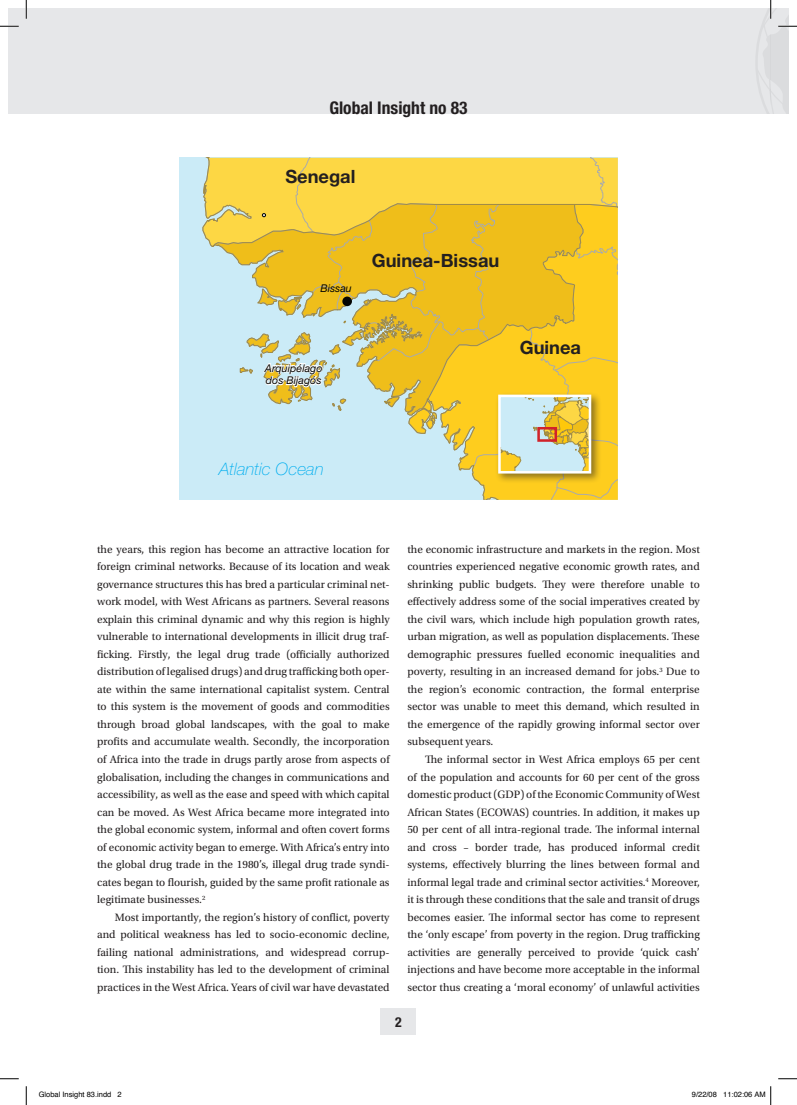
<style>
.page{position:relative;width:797px;height:1105px;background:#fff}
.page>*{position:absolute;margin:0;border:0;box-sizing:border-box;transform-origin:0 0}
.t1{font:700 18.25px "Helvetica Neue LT Std";color:#231f20}
.t2{font:700 condensed 17.5px "Helvetica Neue LT Std";color:#231f20}
.t3{font:italic 100 17.25px "Helvetica Neue LT Std";color:#00aeef}
.t4{font:700 condensed 13.75px "Helvetica Neue LT Std";color:#231f20}
.t5{font:11.25px/17.5px "Utopia Std";color:#231f20;text-align:justify}
.t6{font:italic 10.62px/12.9px "Helvetica Neue LT Std";color:#040503}
.t7{font:7.5px "Helvetica";color:#000}
</style>
<div class="page">
<div style="left:9px;top:9px;width:761px;height:105px;background:#e6e7e9"></div>
<div style="left:381px;top:1008px;width:35px;height:27px;background:#e6e7e9"></div>
<div style="left:179px;top:158px;width:20px;height:342px;background:#cbebf7"></div>
<svg style="left:199px;top:158px;width:419px;height:342px;background:#e4d170"></svg>
<svg style="left:0;top:25px;width:19px;height:2px"></svg>
<svg style="left:0;top:1078px;width:19px;height:1px"></svg>
<svg style="left:778px;top:1078px;width:19px;height:1px"></svg>
<svg style="left:25px;top:0;width:2px;height:19px"></svg>
<svg style="left:25px;top:1086px;width:2px;height:19px"></svg>
<svg style="left:754px;top:0;width:43px;height:114px"></svg>
<svg style="left:770px;top:1086px;width:1px;height:19px"></svg>
<h2 class="t2" style="left:329px;top:97px;width:140px">Global Insight no 83</h2>
<h1 class="t1" style="left:285px;top:165px;width:72px">Senegal</h1>
<p class="t6" style="left:320px;top:282px;width:33px">Bissau</p>
<h1 class="t1" style="left:372px;top:249px;width:129px">Guinea-Bissau</h1>
<p class="t6" style="left:265px;top:361px;width:59px">Arquipélago dos Bijagós</p>
<h1 class="t1" style="left:520px;top:337px;width:63px">Guinea</h1>
<h3 class="t3" style="left:219px;top:458px;width:106px">Atlantic Ocean</h3>
<p class="t5" style="left:97px;top:540px;width:294px">the years, this region has become an attractive location for foreign criminal networks. Because of its location and weak governance structures this has bred a particular criminal net&shy;work model, with West Africans as partners. Several reasons explain this criminal dynamic and why this region is highly vulnerable to international developments in illicit drug traf&shy;ficking. Firstly, the legal drug trade (officially authorized distribution of legalised drugs) and drug trafficking both oper&shy;ate within the same international capitalist system. Central to this system is the movement of goods and commodities through broad global landscapes, with the goal to make profits and accumulate wealth. Secondly, the incorporation of Africa into the trade in drugs partly arose from aspects of globalisation, including the changes in communications and accessibility, as well as the ease and speed with which capital can be moved. As West Africa became more integrated into the global economic system, informal and often covert forms of economic activity began to emerge. With Africa’s entry into the global drug trade in the 1980’s, illegal drug trade syndi&shy;cates began to flourish, guided by the same profit rationale as legitimate businesses.<sup>2</sup></p>
<p class="t5" style="left:97px;top:909px;width:294px;text-indent:18px">Most importantly, the region’s history of conflict, poverty and political weakness has led to socio-economic decline, failing national administrations, and widespread corrup&shy;tion. This instability has led to the development of criminal practices in the West Africa. Years of civil war have devastated</p>
<p class="t5" style="left:407px;top:540px;width:294px">the economic infrastructure and markets in the region. Most countries experienced negative economic growth rates, and shrinking public budgets. They were therefore unable to effectively address some of the social imperatives created by the civil wars, which include high population growth rates, urban migration, as well as population displacements. These demographic pressures fuelled economic inequalities and poverty, resulting in an increased demand for jobs.<sup>3</sup> Due to the region’s economic contraction, the formal enterprise sector was unable to meet this demand, which resulted in the emergence of the rapidly growing informal sector over subsequent years.</p>
<p class="t5" style="left:407px;top:751px;width:294px;text-indent:18px">The informal sector in West Africa employs 65 per cent of the population and accounts for 60 per cent of the gross domestic product (GDP) of the Economic Community of West African States (ECOWAS) countries. In addition, it makes up 50 per cent of all intra-regional trade. The informal internal and cross – border trade, has produced informal credit systems, effectively blurring the lines between formal and informal legal trade and criminal sector activities.<sup>4</sup> Moreover, it is through these conditions that the sale and transit of drugs becomes easier. The informal sector has come to represent the ‘only escape’ from poverty in the region. Drug trafficking activities are generally perceived to provide ‘quick cash’ injections and have become more acceptable in the informal sector thus creating a ‘moral economy’ of unlawful activities</p>
<p class="t4" style="left:395px;top:1013px;width:8px">2</p>
<p class="t7" style="left:39px;top:1089px;width:84px">Global Insight 83.indd 2</p>
<p class="t7" style="left:692px;top:1089px;width:75px">9/22/08 11:02:06 AM</p>
</div>
